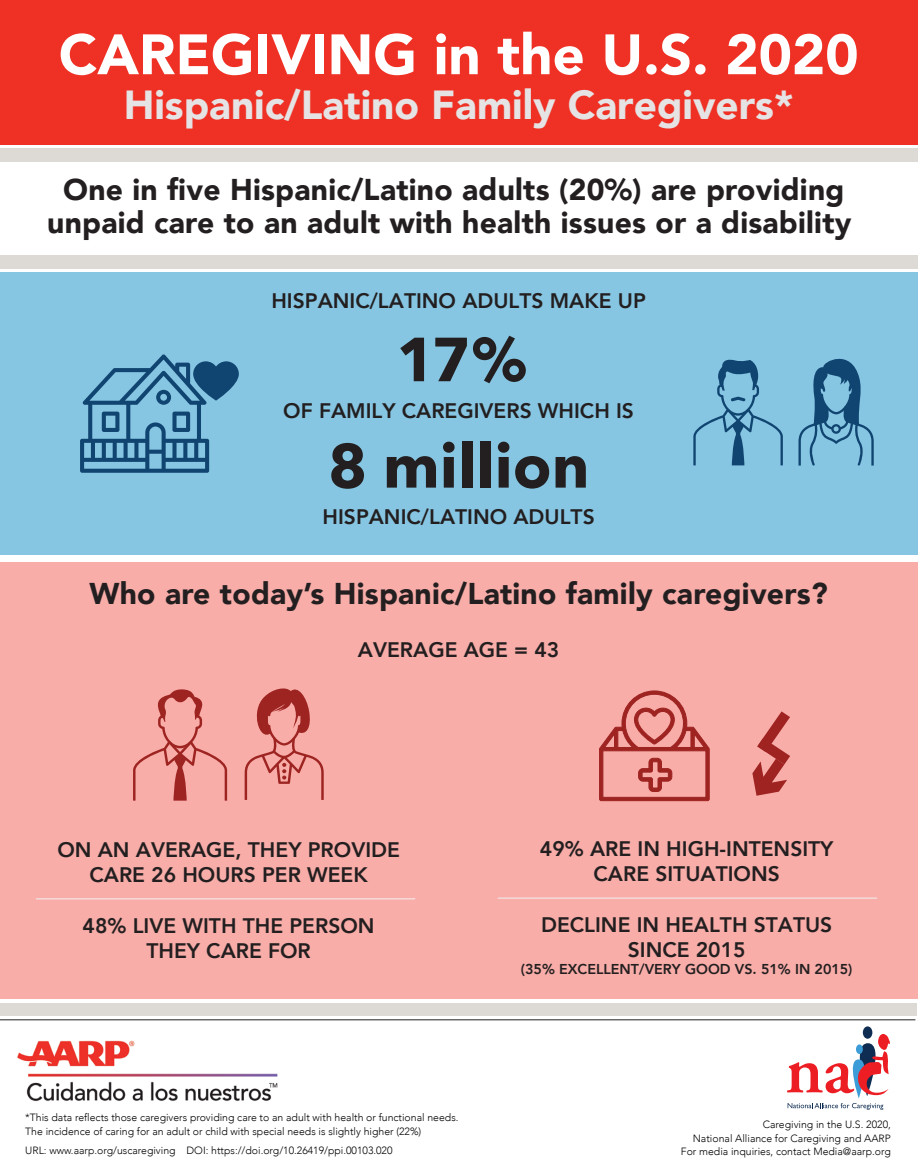
<style>
.page{position:relative;width:918px;height:1175px;background:#fff}
.page>*{position:absolute;margin:0;border:0;box-sizing:border-box;transform-origin:0 0}
.t1{font:700 61.5px "Avenir Next";color:#231f20}
.t2{font:900 56.25px "Avenir";color:#fff}
.t3{font:900 40.5px "Avenir";color:#e5e3e4}
.t4{font:900 30px/33px "Avenir";letter-spacing:.01em;color:#231f20;text-align:center}
.t5{font:800 21px/25.2px "Avenir";color:#231f20;text-align:center}
.t6{font:800 14.25px "Avenir";color:#231f20}
.t7{font:300 10.5px/14.2px "Avenir";color:#000101}
</style>
<div class="page">
<div style="left:0;top:562px;width:918px;height:437px;background:#f8ada8"></div>
<div style="left:0;top:148px;width:918px;height:14px;background:#ddd9d5"></div>
<div style="left:0;top:272px;width:918px;height:283px;background:#86c6e3"></div>
<div style="left:0;top:1003px;width:917px;height:12px;background:#ddd9d5"></div>
<div style="left:0;top:0;width:918px;height:145px;background:#ee3124"></div>
<div style="left:0;top:255px;width:918px;height:13px;background:#ddd9d5"></div>
<svg style="left:693px;top:359px;width:90px;height:106px"></svg>
<svg style="left:799px;top:358px;width:75px;height:108px"></svg>
<svg style="left:80px;top:354px;width:159px;height:119px"></svg>
<div style="left:863px;top:1026px;width:9px;height:12px;background:#0f2d52;border-radius:50%"></div>
<svg style="left:787px;top:1034px;width:103px;height:75px"></svg>
<hr style="left:0;top:1019px;width:915px;height:1px;background:#231f20">
<hr style="left:498px;top:898px;width:379px;height:1px;background:#f1f1f2">
<hr style="left:36px;top:898px;width:379px;height:1px;background:#f1f1f2">
<svg style="left:133px;top:689px;width:94px;height:111px"></svg>
<svg style="left:245px;top:688px;width:79px;height:112px"></svg>
<svg style="left:599px;top:690px;width:111px;height:111px"></svg>
<svg style="left:752px;top:711px;width:38px;height:84px"></svg>
<img style="left:17px;top:1040px;width:261px;height:61px">
<h2 class="t2" style="left:59px;top:6px;width:801px">CAREGIVING in the U.S. 2020</h2>
<h3 class="t3" style="left:124px;top:70px;width:671px">Hispanic/Latino Family Caregivers*</h3>
<h3 class="t4" style="left:47px;top:173px;width:806px">One in five Hispanic/Latino adults (20%) are providing unpaid care to an adult with health issues or a disability</h3>
<h3 class="t5" style="left:271px;top:288px;width:376px">HISPANIC/LATINO ADULTS MAKE UP</h3>
<h1 class="t1" style="left:396px;top:306px;width:132px">17%</h1>
<h3 class="t5" style="left:283px;top:398px;width:352px">OF FAMILY CAREGIVERS WHICH IS</h3>
<h1 class="t1" style="left:328px;top:413px;width:263px">8 million</h1>
<h3 class="t5" style="left:323px;top:504px;width:274px">HISPANIC/LATINO ADULTS</h3>
<h3 class="t4" style="left:90px;top:576px;width:740px">Who are today’s Hispanic/Latino family caregivers?</h3>
<h3 class="t5" style="left:358px;top:637px;width:203px">AVERAGE AGE = 43</h3>
<h3 class="t5" style="left:57px;top:837px;width:344px">ON AN AVERAGE, THEY PROVIDE<br>CARE 26 HOURS PER WEEK</h3>
<h3 class="t5" style="left:83px;top:913px;width:294px">48% LIVE WITH THE PERSON<br>THEY CARE FOR</h3>
<h3 class="t5" style="left:540px;top:836px;width:295px">49% ARE IN HIGH-INTENSITY<br>CARE SITUATIONS</h3>
<h3 class="t5" style="left:541px;top:911px;width:293px">DECLINE IN HEALTH STATUS<br>SINCE 2015</h3>
<h3 class="t6" style="left:521px;top:957px;width:333px">(35% EXCELLENT/VERY GOOD VS. 51% IN 2015)</h3>
<p class="t7" style="left:25px;top:1110px;width:435px">*This data reflects those caregivers providing care to an adult with health or functional needs.<br>The incidence of caring for an adult or child with special needs is slightly higher (22%)</p>
<p class="t7" style="left:693px;top:1117px;width:200px;text-align:right">Caregiving in the U.S. 2020,<br>National Alliance for Caregiving and AARP</p>
<p class="t7" style="left:681px;top:1144px;width:211px">For media inquiries, contact Media@aarp.org</p>
<p class="t7" style="left:25px;top:1143px;width:369px">URL: www.aarp.org/uscaregiving DOI: https://doi.org/10.26419/ppi.00103.020</p>
</div>
